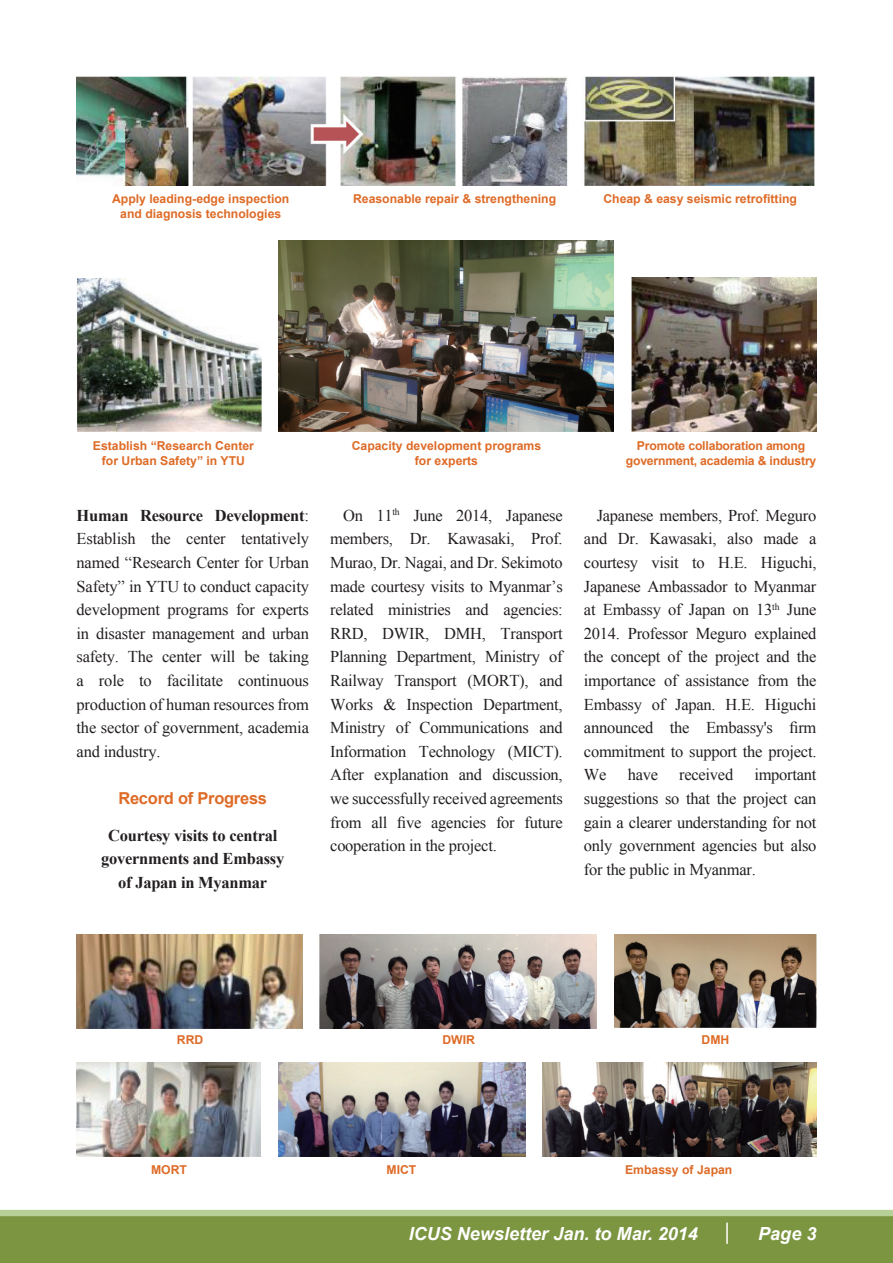
<style>
.page{position:relative;width:893px;height:1263px;background:#fff}
.page>*{position:absolute;margin:0;border:0;box-sizing:border-box;transform-origin:0 0}
.t1{font:italic 700 18px "Arial";color:#fff}
.本文{font:16.5px/23.5px "Times New Roman";letter-spacing:-.015em;color:#231f20;text-align:justify}
.本文-2{font:700 16.5px/23.5px "Times New Roman";letter-spacing:-.015em;color:#231f20;text-align:center}
.本文-3{font:700 16.5px "Arial";letter-spacing:-.015em;color:#de6b27}
.キャプション-特色{font:700 12.15px "Arial";color:#de6b27}
.s1{font-weight:700}
</style>
<div class="page">
<div style="left:0;top:1210px;width:893px;height:53px;background:#7b9540"></div>
<div style="left:0;top:1210px;width:893px;height:6px;background:#b6d097"></div>
<hr style="left:726px;top:1222px;width:2px;height:22px;background:#fff">
<img style="left:77px;top:77px;width:738px;height:109px">
<img style="left:278px;top:1063px;width:247px;height:93px">
<img style="left:77px;top:934px;width:226px;height:94px">
<img style="left:320px;top:934px;width:277px;height:94px">
<img style="left:614px;top:934px;width:202px;height:94px">
<img style="left:77px;top:1063px;width:184px;height:93px">
<img style="left:542px;top:1063px;width:274px;height:93px">
<img style="left:279px;top:241px;width:335px;height:190px">
<img style="left:77px;top:278px;width:185px;height:154px">
<img style="left:631px;top:278px;width:185px;height:154px">
<p class="キャプション-特色" style="left:112px;top:191px;width:179px">Apply leading-edge inspection</p>
<p class="キャプション-特色" style="left:120px;top:205px;width:162px">and diagnosis technologies</p>
<p class="キャプション-特色" style="left:353px;top:191px;width:205px">Reasonable repair &amp; strengthening</p>
<p class="キャプション-特色" style="left:603px;top:191px;width:195px">Cheap &amp; easy seismic retrofitting</p>
<p class="キャプション-特色" style="left:93px;top:438px;width:163px">Establish “Research Center</p>
<p class="キャプション-特色" style="left:102px;top:453px;width:145px">for Urban Safety” in YTU</p>
<p class="本文" style="left:77px;top:503px;width:234px"><span class="s1">Human Resource Development</span>:<br>Establish the center tentatively named “Research Center for Urban Safety” in YTU to conduct capacity development programs for experts in disaster management and urban safety. The center will be taking a role to facilitate continuous production of human resources from the sector of government, academia and industry.</p>
<p class="本文-3" style="left:118px;top:787px;width:150px">Record of Progress</p>
<p class="本文-2" style="left:101px;top:823px;width:185px">Courtesy visits to central governments and Embassy</p>
<p class="本文-2" style="left:118px;top:870px;width:150px">of Japan in Myanmar</p>
<p class="キャプション-特色" style="left:352px;top:438px;width:191px">Capacity development programs</p>
<p class="キャプション-特色" style="left:415px;top:453px;width:65px">for experts</p>
<p class="キャプション-特色" style="left:637px;top:438px;width:170px">Promote collaboration among</p>
<p class="キャプション-特色" style="left:626px;top:453px;width:192px">government, academia &amp; industry</p>
<p class="本文" style="left:330px;top:503px;width:234px;text-indent:13px">On 11<sup>th</sup> June 2014, Japanese members, Dr. Kawasaki, Prof.<br>Murao, Dr. Nagai, and Dr. Sekimoto made courtesy visits to Myanmar’s related ministries and agencies:<br>RRD, DWIR, DMH, Transport Planning Department, Ministry of Railway Transport (MORT), and Works &amp; Inspection Department, Ministry of Communications and Information Technology (MICT).<br>After explanation and discussion, we successfully received agreements from all five agencies for future cooperation in the project.</p>
<p class="本文" style="left:584px;top:503px;width:234px;text-indent:13px">Japanese members, Prof. Meguro and Dr. Kawasaki, also made a courtesy visit to H.E. Higuchi, Japanese Ambassador to Myanmar at Embassy of Japan on 13<sup>th</sup> June 2014. Professor Meguro explained the concept of the project and the importance of assistance from the Embassy of Japan. H.E. Higuchi announced the Embassy's firm commitment to support the project.<br>We</p>
<p class="本文" style="left:584px;top:763px;width:234px;text-indent:170px">important suggestions so that the project can gain a clearer understanding for not only government agencies but also for the public in Myanmar.</p>
<p class="本文" style="left:628px;top:763px;width:32px">have</p>
<p class="本文" style="left:679px;top:763px;width:56px">received</p>
<p class="キャプション-特色" style="left:177px;top:1032px;width:28px">RRD</p>
<p class="キャプション-特色" style="left:442px;top:1032px;width:34px">DWIR</p>
<p class="キャプション-特色" style="left:701px;top:1032px;width:29px">DMH</p>
<p class="キャプション-特色" style="left:151px;top:1161px;width:37px">MORT</p>
<p class="キャプション-特色" style="left:387px;top:1161px;width:31px">MICT</p>
<p class="キャプション-特色" style="left:625px;top:1161px;width:109px">Embassy of Japan</p>
<p class="t1" style="left:409px;top:1221px;width:291px">ICUS Newsletter Jan. to Mar. 2014</p>
<p class="t1" style="left:758px;top:1221px;width:60px">Page 3</p>
</div>
